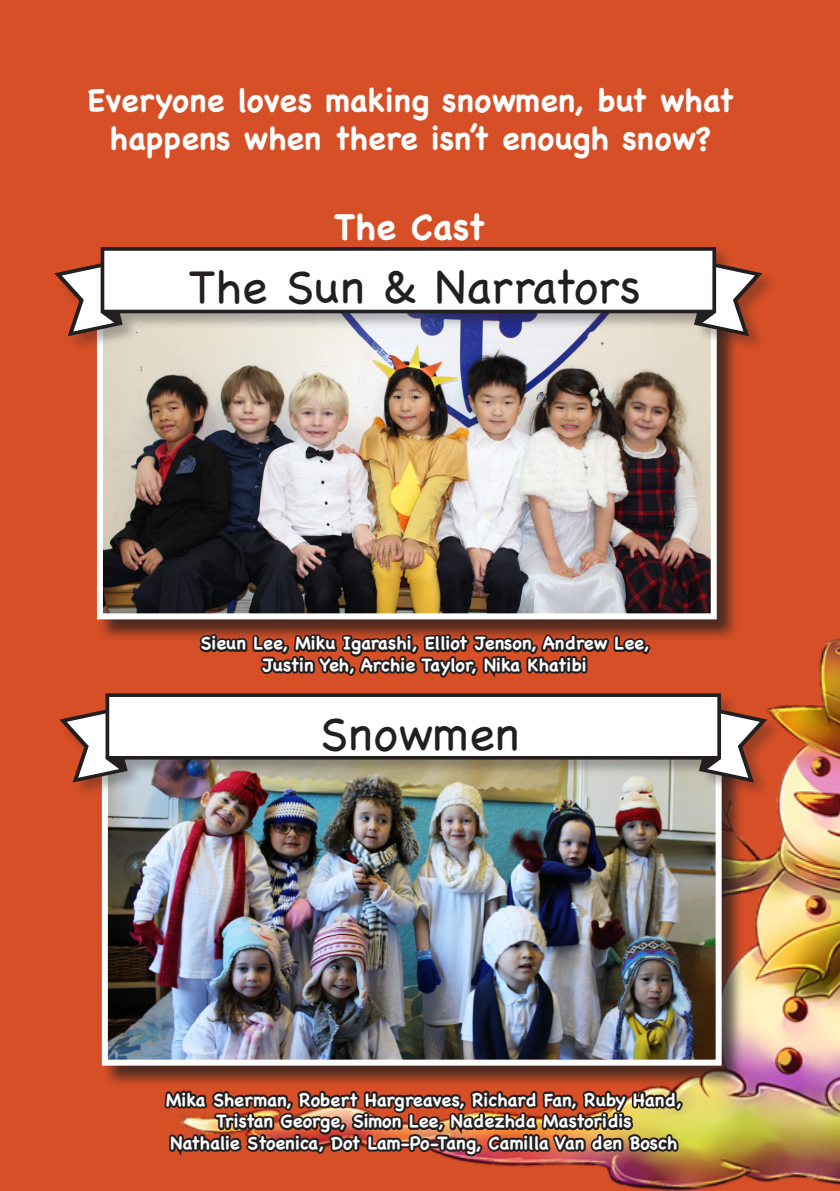
<style>
.page{position:relative;width:840px;height:1191px;background:#fff}
.page>*{position:absolute;margin:0;border:0;box-sizing:border-box;transform-origin:0 0}
.subHead{font:300 48px "Chalkboard SE";color:#231f20}
.head{font:700 36px "Chalkboard";color:#fff}
.subHead-2{font:700 32px/38.4px "Chalkboard";color:#fff;text-align:center}
.body{font:700 18px "Chalkboard";color:#fff}
</style>
<div class="page">
<div style="left:0;top:0;width:839px;height:1191px;background:#d64f27"></div>
<img style="left:684px;top:638px;width:155px;height:553px">
<div style="left:97px;top:304px;width:641px;height:338px;background:#231f20;opacity:.75"></div>
<img style="left:104px;top:352px;width:605px;height:260px">
<div style="left:97px;top:304px;width:619px;height:315px;border:6px solid #fff"></div>
<svg style="left:196px;top:620px;width:456px;height:58px"></svg>
<div style="left:55px;top:246px;width:722px;height:106px;background:#231f20;opacity:.32"></div>
<svg style="left:54px;top:247px;width:708px;height:89px;fill:#fff"></svg>
<img style="left:164px;top:1088px;width:520px;height:103px">
<div style="left:102px;top:750px;width:641px;height:338px;background:#231f20;opacity:.75"></div>
<img style="left:109px;top:798px;width:605px;height:260px">
<div style="left:102px;top:750px;width:619px;height:315px;border:6px solid #fff"></div>
<div style="left:60px;top:693px;width:722px;height:105px;background:#231f20;opacity:.32"></div>
<svg style="left:59px;top:693px;width:707px;height:89px;fill:#fff"></svg>
<p class="subHead-2" style="left:87px;top:81px;width:647px">Everyone loves making snowmen, but what happens when there isn’t enough snow?</p>
<p class="head" style="left:334px;top:205px;width:152px">The Cast</p>
<p class="subHead" style="left:188px;top:245px;width:453px">The Sun &amp; Narrators</p>
<p class="body" style="left:200px;top:632px;width:450px">Sieun Lee, Miku Igarashi, Elliot Jenson, Andrew Lee,</p>
<p class="body" style="left:263px;top:654px;width:325px">Justin Yeh, Archie Taylor, Nika Khatibi</p>
<p class="subHead" style="left:319px;top:691px;width:201px">Snowmen</p>
<p class="body" style="left:166px;top:1089px;width:516px">Mika Sherman, Robert Hargreaves, Richard Fan, Ruby Hand,</p>
<p class="body" style="left:216px;top:1110px;width:417px">Tristan George, Simon Lee, Nadezhda Mastoridis</p>
<p class="body" style="left:170px;top:1132px;width:508px">Nathalie Stoenica, Dot Lam-Po-Tang, Camilla Van den Bosch</p>
</div>
